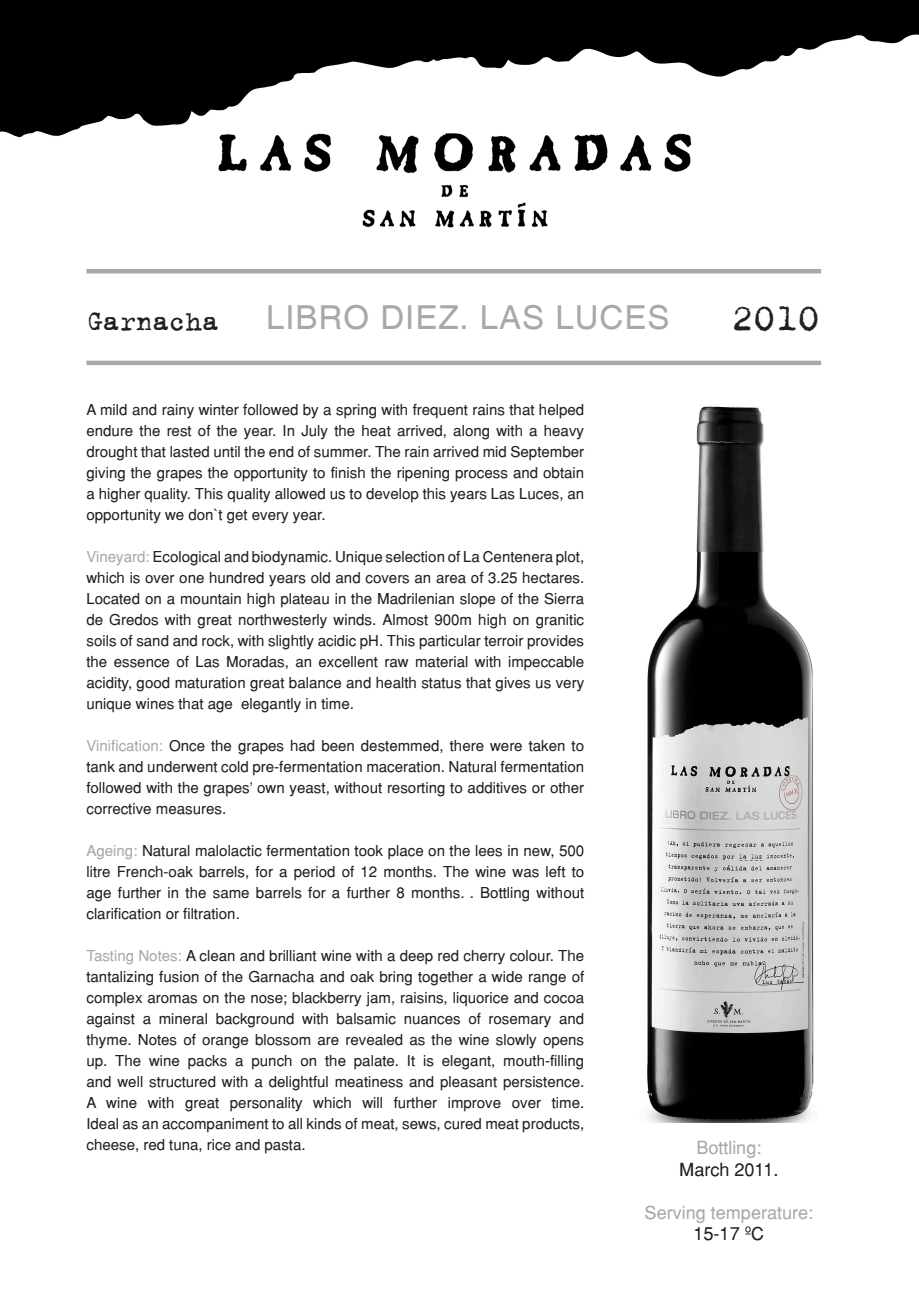
<style>
.page{position:relative;width:919px;height:1289px;background:#fff}
.page>*{position:absolute;margin:0;border:0;box-sizing:border-box;transform-origin:0 0}
.t1{font:40.5px "Trixie Plain";color:#231f20}
.t2{font:33px "Helvetica";letter-spacing:.03em;color:#a7a8aa}
.t3{font:30px "Trixie Plain";color:#231f20}
.t4{font:18px "Helvetica";color:#a7a8aa}
.t5{font:18px "Helvetica";color:#231f20}
.t6{font:15px/21px "Helvetica";color:#231f20;text-align:justify}
.s1{color:#a7a8aa}
</style>
<div class="page">
<img style="left:0;top:0;width:918px;height:138px">
<hr style="left:86px;top:269px;width:735px;height:4px;background:#a7a8aa">
<div style="left:86px;top:360px;width:735px;height:5px;background:#a7a8aa"></div>
<img style="left:647px;top:406px;width:167px;height:716px">
<img style="left:218px;top:130px;width:474px;height:98px">
<p class="t3" style="left:86px;top:302px;width:133px">Garnacha</p>
<p class="t2" style="left:266px;top:298px;width:405px">LIBRO DIEZ. LAS LUCES</p>
<p class="t1" style="left:730px;top:291px;width:91px">2010</p>
<p class="t6" style="left:86px;top:398px;width:499px">A mild and rainy winter followed by a spring with frequent rains that helped endure the rest of the year. In July the heat arrived, along with a heavy drought that lasted until the end of summer. The rain arrived mid September giving the grapes the opportunity to finish the ripening process and obtain a higher quality. This quality allowed us to develop this years Las Luces, an opportunity we don`t get every year.</p>
<p class="t6" style="left:86px;top:545px;width:499px"><span class="s1">Vineyard:</span> Ecological and biodynamic. Unique selection of La Centenera plot, which is over one hundred years old and covers an area of 3.25 hectares.<br>Located on a mountain high plateau in the Madrilenian slope of the Sierra de Gredos with great northwesterly winds. Almost 900m high on granitic soils of sand and rock, with slightly acidic pH. This particular terroir provides the essence of Las Moradas, an excellent raw material with impeccable acidity, good maturation great balance and health status that gives us very unique wines that age elegantly in time.</p>
<p class="t6" style="left:86px;top:734px;width:499px"><span class="s1">Vinification:</span> Once the grapes had been destemmed, there were taken to tank and underwent cold pre-fermentation maceration. Natural fermentation followed with the grapes’ own yeast, without resorting to additives or other corrective measures.</p>
<p class="t6" style="left:86px;top:839px;width:499px"><span class="s1">Ageing:</span> Natural malolactic fermentation took place on the lees in new, 500 litre French-oak barrels, for a period of 12 months. The wine was left to age further in the same barrels for a further 8 months. . Bottling without clarification or filtration.</p>
<p class="t6" style="left:86px;top:944px;width:499px"><span class="s1">Tasting Notes:</span> A clean and brilliant wine with a deep red cherry colour. The tantalizing fusion of the Garnacha and oak bring together a wide range of complex aromas on the nose; blackberry jam, raisins, liquorice and cocoa against a mineral background with balsamic nuances of rosemary and thyme. Notes of orange blossom are revealed as the wine slowly opens up. The wine packs a punch on the palate. It is elegant, mouth-filling and well structured with a delightful meatiness and pleasant persistence.<br>A wine with great personality which will further improve over time.<br>Ideal as an accompaniment to all kinds of meat, sews, cured meat products, cheese, red tuna, rice and pasta.</p>
<p class="t4" style="left:696px;top:1136px;width:67px">Bottling:</p>
<p class="t5" style="left:679px;top:1158px;width:101px">March 2011.</p>
<p class="t4" style="left:644px;top:1201px;width:170px">Serving temperature:</p>
<p class="t5" style="left:693px;top:1222px;width:72px">15-17 ºC</p>
</div>
